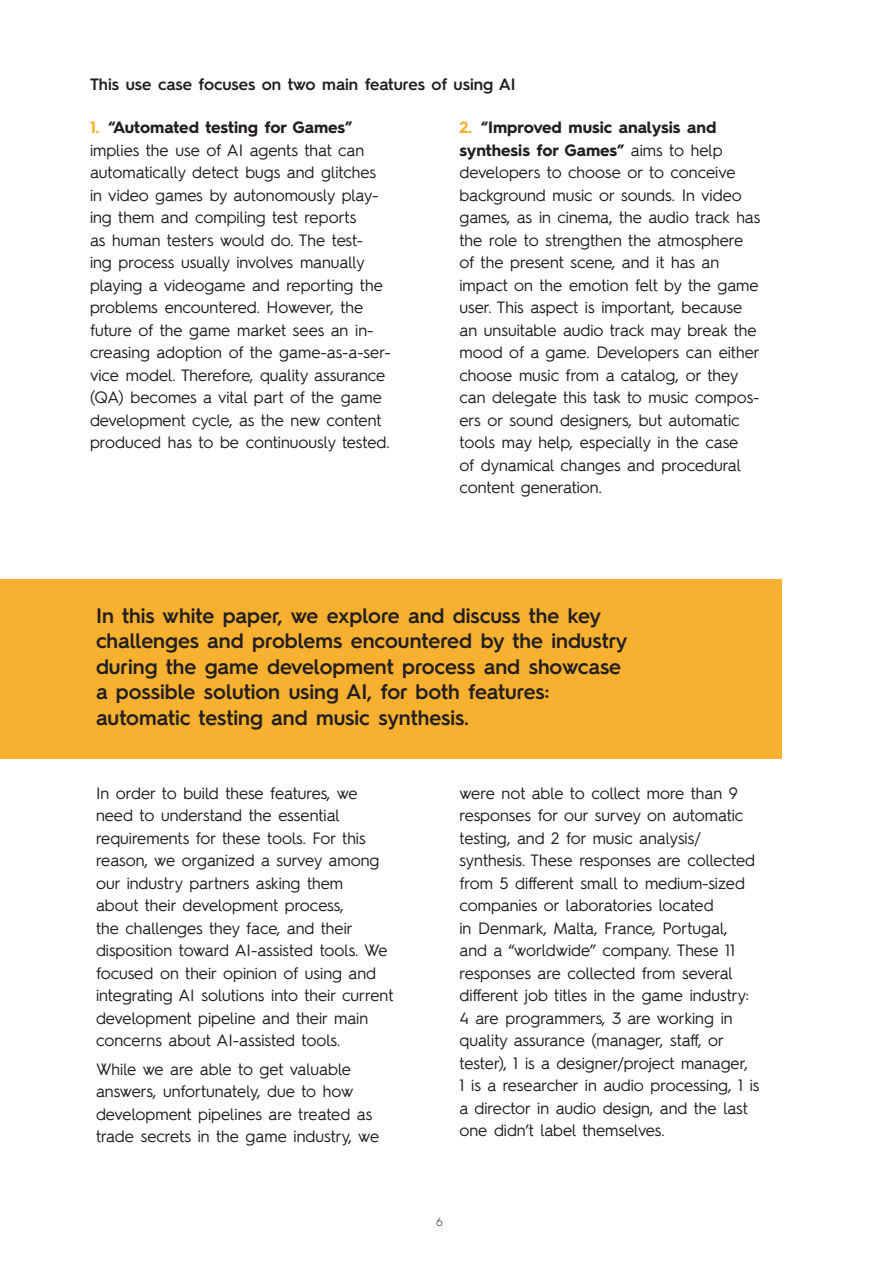
<style>
.page{position:relative;width:893px;height:1263px;background:#fff}
.page>*{position:absolute;margin:0;border:0;box-sizing:border-box;transform-origin:0 0}
.t1{font:600 21px/25.5px "Hurme Geometric Sans 3";color:#231f20}
.t2{font:16.5px/22.5px "Hurme Geometric Sans 3";color:#231f20}
.t3{font:600 16.5px "Hurme Geometric Sans 3";color:#231f20}
.t4{font:300 12px "Hurme Geometric Sans 3";color:#231f20}
.s1{font-weight:700;color:#f8b031}
.s2{font-weight:700}
</style>
<div class="page">
<div style="left:0;top:579px;width:781px;height:180px;background:#f7b02f"></div>
<p class="t3" style="left:90px;top:73px;width:427px">This use case focuses on two main features of using AI</p>
<p class="t2" style="left:90px;top:115px;width:302px"><span class="s1">1.</span> <span class="s2">“Automated testing for Games” </span>implies the use of AI agents that can automatically detect bugs and glitches in video games by autonomously play&shy;ing them and compiling test reports<br>as human testers would do. The test-<br>ing process usually involves manually playing a videogame and reporting the problems encountered. However, the future of the game market sees an in&shy;creasing adoption of the game-as-a-ser&shy;vice model. Therefore, quality assurance (QA) becomes a vital part of the game development cycle, as the new content produced has to be continuously tested.</p>
<p class="t2" style="left:459px;top:115px;width:302px"><span class="s1">2.</span> <span class="s2">“Improved music analysis and synthesis for Games”</span> aims to help developers to choose or to conceive background music or sounds. In video games, as in cinema, the audio track has the role to strengthen the atmosphere of the present scene, and it has an impact on the emotion felt by the game user. This aspect is important, because an unsuitable audio track may break the mood of a game. Developers can either choose music from a catalog, or they can delegate this task to music compos&shy;ers or sound designers, but automatic tools may help, especially in the case<br>of dynamical changes and procedural content generation.</p>
<p class="t1" style="left:96px;top:601px;width:533px">In this white paper, we explore and discuss the key challenges and problems encountered by the industry during the game development process and showcase a possible solution using AI, for both features: automatic testing and music synthesis.</p>
<p class="t2" style="left:96px;top:781px;width:299px">In order to build these features, we need to understand the essential requirements for these tools. For this reason, we organized a survey among our industry partners asking them<br>about their development process,<br>the challenges they face, and their disposition toward AI-assisted tools. We focused on their opinion of using and integrating AI solutions into their current development pipeline and their main concerns about AI-assisted tools.</p>
<p class="t2" style="left:96px;top:1057px;width:285px">While we are able to get valuable answers, unfortunately, due to how development pipelines are treated as trade secrets in the game industry, we</p>
<p class="t2" style="left:459px;top:781px;width:302px">were not able to collect more than 9 responses for our survey on automatic testing, and 2 for music analysis/ synthesis. These responses are collected from 5 different small to medium-sized companies or laboratories located<br>in Denmark, Malta, France, Portugal,<br>and a “worldwide” company. These 11 responses are collected from several different job titles in the game industry:<br>4 are programmers, 3 are working in quality assurance (manager, staff, or tester), 1 is a designer/project manager,<br>1 is a researcher in audio processing, 1 is a director in audio design, and the last one didn’t label themselves.</p>
<p class="t4" style="left:436px;top:1214px;width:8px">6</p>
</div>
